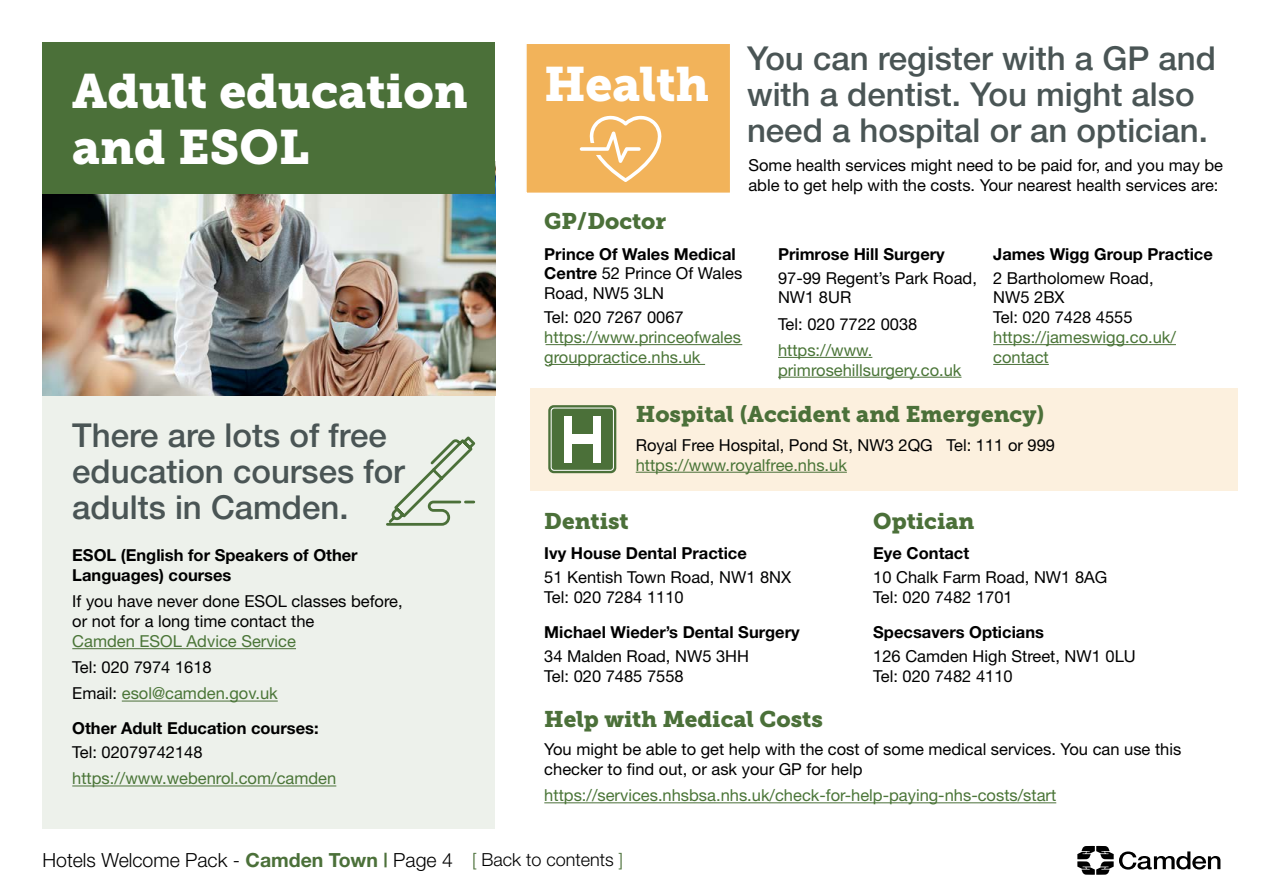
<style>
.page{position:relative;width:1263px;height:893px;background:#fff}
.page>*{position:absolute;margin:0;border:0;box-sizing:border-box;transform-origin:0 0}
.t1{font:48px/55.5px "Museo Slab 900";color:#fff}
.t2{font:500 33px/36px "Helvetica Neue";color:#4a5555}
.t3{font:22.5px "Museo Slab 900";color:#4b7039}
.t4{font:300 19.5px "Helvetica Neue";color:#000}
.t5{font:16.5px/19.8px "Helvetica Neue";color:#000}
.t6{font:16.5px/19.8px "Helvetica Neue";color:#4a7537}
.t7{font:700 16.5px/19.8px "Helvetica Neue";color:#000}
.s1{color:#4a7537}
.s2{font-weight:400}
.s3{font-weight:700;color:#4b7039}
.s4{font-size:18px;color:#4b7039}
.s5{font-size:18px}
</style>
<div class="page">
<div style="left:43px;top:89px;width:452px;height:804px;background:#edf1eb"></div>
<div style="left:529px;top:388px;width:708px;height:102px;background:#fcf0de"></div>
<img style="left:43px;top:194px;width:452px;height:201px">
<div style="left:525px;top:43px;width:206px;height:151px;background:#f2b35a;border:2px solid #fff"></div>
<hr style="left:72px;top:648px;width:224px;height:1px;background:#4b7039">
<hr style="left:122px;top:701px;width:156px;height:1px;background:#4b7039">
<hr style="left:72px;top:786px;width:264px;height:1px;background:#4b7039">
<hr style="left:778px;top:357px;width:94px;height:1px;background:#4b7039">
<hr style="left:778px;top:377px;width:183px;height:1px;background:#4b7039">
<hr style="left:545px;top:344px;width:197px;height:1px;background:#4b7039">
<hr style="left:549px;top:364px;width:156px;height:1px;background:#4b7039">
<hr style="left:993px;top:344px;width:183px;height:1px;background:#4b7039">
<hr style="left:993px;top:364px;width:56px;height:1px;background:#4b7039">
<hr style="left:636px;top:472px;width:211px;height:1px;background:#4b7039">
<hr style="left:544px;top:802px;width:512px;height:1px;background:#4b7039">
<div style="left:43px;top:43px;width:452px;height:151px;background:#4b7039"></div>
<svg style="left:580px;top:115px;width:82px;height:67px"></svg>
<svg style="left:386px;top:436px;width:90px;height:90px"></svg>
<svg style="left:548px;top:405px;width:68px;height:68px"></svg>
<svg style="left:551px;top:408px;width:63px;height:63px"></svg>
<div style="left:552px;top:409px;width:61px;height:61px;background:#4b7039;border-radius:3px"></div>
<div style="left:564px;top:416px;width:8px;height:46px;background:#fff"></div>
<div style="left:593px;top:416px;width:7px;height:46px;background:#fff"></div>
<div style="left:571px;top:434px;width:22px;height:10px;background:#fff"></div>
<div style="left:0;top:829px;width:1263px;height:64px;background:#fff"></div>
<svg style="left:1077px;top:846px;width:143px;height:29px"></svg>
<h1 class="t1" style="left:72px;top:64px;width:397px">Adult education and ESOL</h1>
<h2 class="t2" style="left:72px;top:417px;width:334px">There are lots of free education courses for adults in Camden.</h2>
<p class="t7" style="left:72px;top:545px;width:287px">ESOL (English for Speakers of Other<br>Languages) courses</p>
<p class="t5" style="left:72px;top:591px;width:332px">If you have never done ESOL classes before, or not for a long time contact the</p>
<p class="t6" style="left:72px;top:631px;width:225px">Camden ESOL Advice Service</p>
<p class="t5" style="left:72px;top:654px;width:207px;line-height:26.2px">Tel: 020 7974 1618<br>Email: <span class="s1">esol@camden.gov.uk</span></p>
<p class="t7" style="left:72px;top:718px;width:248px">Other Adult Education courses:</p>
<p class="t5" style="left:72px;top:742px;width:132px">Tel: 02079742148</p>
<p class="t6" style="left:72px;top:768px;width:266px">https://www.webenrol.com/camden</p>
<h1 class="t1" style="left:544px;top:57px;width:166px">Health</h1>
<h3 class="t3" style="left:544px;top:209px;width:123px">GP/Doctor</h3>
<h2 class="t2" style="left:747px;top:40px;width:470px">You can register with a GP and with a dentist. You might also need a hospital or an optician.</h2>
<p class="t5" style="left:748px;top:155px;width:476px">Some health services might need to be paid for, and you may be able to get help with the costs. Your nearest health services are:</p>
<p class="t7" style="left:544px;top:243px;width:199px">Prince Of Wales Medical<br>Centre <span class="s2">52 Prince Of Wales<br>Road, NW5 3LN</span></p>
<p class="t5" style="left:544px;top:307px;width:141px">Tel: 020 7267 0067</p>
<p class="t6" style="left:544px;top:327px;width:198px">https://www.princeofwales grouppractice.nhs.uk</p>
<p class="t7" style="left:778px;top:243px;width:168px">Primrose Hill Surgery</p>
<p class="t5" style="left:778px;top:268px;width:200px">97-99 Regent’s Park Road,<br>NW1 8UR</p>
<p class="t5" style="left:778px;top:314px;width:141px">Tel: 020 7722 0038</p>
<p class="t6" style="left:778px;top:340px;width:185px">https://www. primrosehillsurgery.co.uk</p>
<p class="t7" style="left:993px;top:243px;width:221px">James Wigg Group Practice</p>
<p class="t5" style="left:993px;top:268px;width:162px">2 Bartholomew Road,<br>NW5 2BX<br>Tel: 020 7428 4555</p>
<p class="t6" style="left:993px;top:327px;width:184px">https://jameswigg.co.uk/ contact</p>
<h3 class="t3" style="left:636px;top:401px;width:410px">Hospital (Accident and Emergency)</h3>
<p class="t5" style="left:636px;top:435px;width:421px">Royal Free Hospital, Pond St, NW3 2QG Tel: 111 or 999</p>
<p class="t6" style="left:636px;top:454px;width:213px">https://www.royalfree.nhs.uk</p>
<h3 class="t3" style="left:544px;top:508px;width:86px">Dentist</h3>
<p class="t7" style="left:544px;top:543px;width:204px">Ivy House Dental Practice</p>
<p class="t5" style="left:544px;top:567px;width:248px">51 Kentish Town Road, NW1 8NX<br>Tel: 020 7284 1110</p>
<p class="t7" style="left:544px;top:622px;width:257px">Michael Wieder’s Dental Surgery</p>
<p class="t5" style="left:544px;top:646px;width:206px">34 Malden Road, NW5 3HH<br>Tel: 020 7485 7558</p>
<h3 class="t3" style="left:873px;top:508px;width:103px">Optician</h3>
<p class="t7" style="left:873px;top:543px;width:97px">Eye Contact</p>
<p class="t5" style="left:873px;top:567px;width:236px">10 Chalk Farm Road, NW1 8AG<br>Tel: 020 7482 1701</p>
<p class="t7" style="left:873px;top:622px;width:172px">Specsavers Opticians</p>
<p class="t5" style="left:873px;top:646px;width:264px">126 Camden High Street, NW1 0LU<br>Tel: 020 7482 4110</p>
<h3 class="t3" style="left:544px;top:706px;width:280px">Help with Medical Costs</h3>
<p class="t5" style="left:544px;top:739px;width:638px">You might be able to get help with the cost of some medical services. You can use this checker to find out, or ask your GP for help</p>
<p class="t6" style="left:544px;top:785px;width:513px">https://services.nhsbsa.nhs.uk/check-for-help-paying-nhs-costs/start</p>
<p class="t4" style="left:43px;top:848px;width:582px">Hotels Welcome Pack - <span class="s3">Camden Town |</span> Page 4 <span class="s4">[</span> <span class="s5">Back to contents</span> <span class="s4">]</span></p>
</div>
